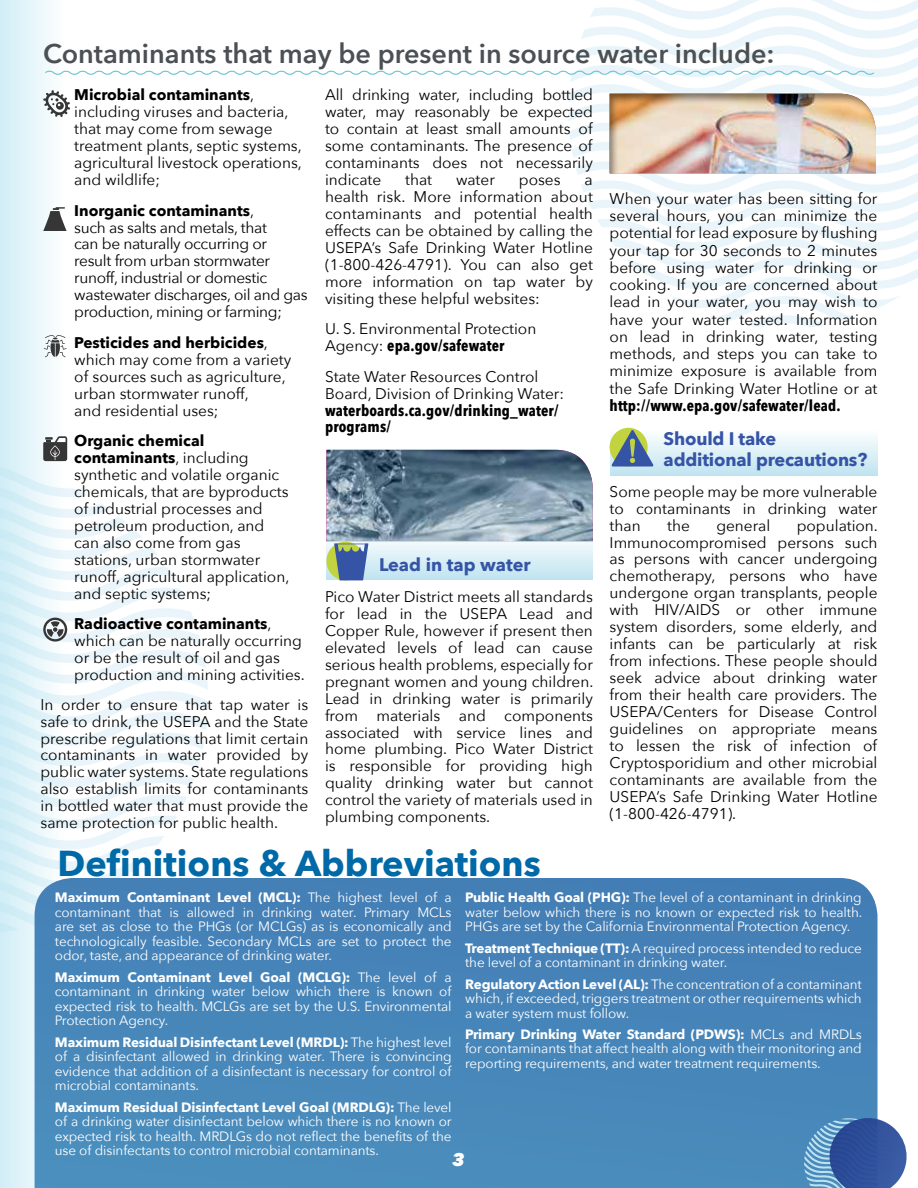
<style>
.page{position:relative;width:918px;height:1188px;background:#fff}
.page>*{position:absolute;margin:0;border:0;box-sizing:border-box;transform-origin:0 0}
.t1{font:700 36px "Avenir Next";color:#0069a7}
.t2{font:600 27px "Avenir Next";color:#4b5054}
.t3{font:700 18.15px/20.9px "Avenir Next";letter-spacing:-.01em;color:#3554a5}
.t4{font:italic 800 18px "Avenir Next";color:#fff}
.t5{font:15.45px/17px "Avenir Next";color:#000;text-align:justify}
.t6{font:15.45px/17px "Avenir Next";letter-spacing:-.02em;color:#000}
.t7{font:700 15.45px/17px "Avenir Next Condensed";letter-spacing:.01em;color:#000}
.t8{font:13.5px/14.5px "Avenir Next";letter-spacing:-.01em;color:#fff;text-align:justify}
.s1{font-weight:700}
.s2{font-family:"Avenir Next";font-weight:400}
</style>
<div class="page">
<div style="left:1px;top:0;width:77px;height:1188px;background:linear-gradient(to right,#d2eef6,#fff)"></div>
<div style="left:35px;top:878px;width:843px;height:310px;background:#4786b9"></div>
<div style="left:610px;top:429px;width:268px;height:47px;background:linear-gradient(to bottom,#fffeff,#bee3f0)"></div>
<div style="left:610px;top:428px;width:38px;height:39px;background:#c1d33f;border-radius:50%"></div>
<svg style="left:44px;top:335px;width:23px;height:22px"></svg>
<svg style="left:612px;top:430px;width:41px;height:37px"></svg>
<svg style="left:326px;top:450px;width:267px;height:130px;background:#8ba3b2"></svg>
<svg style="left:43px;top:0;width:875px;height:329px"></svg>
<svg style="left:0;top:436px;width:208px;height:498px"></svg>
<svg style="left:802px;top:1113px;width:105px;height:75px;background:#547bb3"></svg>
<h2 class="t2" style="left:43px;top:31px;width:733px">Contaminants that may be present in source water include:</h2>
<p class="t5" style="left:74px;top:86px;width:229px;text-align:left"><span class="s1">Microbial contaminants</span>, including viruses and bacteria, that may come from sewage treatment plants, septic systems, agricultural livestock operations, and wildlife;</p>
<p class="t6" style="left:74px;top:201px;width:235px"><span class="s1">Inorganic contaminants</span>,<br>such as salts and metals, that<br>can be naturally occurring or result from urban stormwater runoff, industrial or domestic wastewater discharges, oil and gas production, mining or farming;</p>
<p class="t5" style="left:74px;top:333px;width:219px;text-align:left"><span class="s1">Pesticides and herbicides</span>, which may come from a variety of sources such as agriculture, urban stormwater runoff,<br>and residential uses;</p>
<p class="t5" style="left:74px;top:431px;width:217px;text-align:left"><span class="s1">Organic chemical contaminants</span>, including synthetic and volatile organic chemicals, that are byproducts of industrial processes and petroleum production, and can also come from gas stations, urban stormwater runoff, agricultural application, and septic systems;</p>
<p class="t5" style="left:74px;top:614px;width:232px;text-align:left"><span class="s1">Radioactive contaminants</span>, which can be naturally occurring or be the result of oil and gas production and mining activities.</p>
<p class="t5" style="left:41px;top:696px;width:269px">In order to ensure that tap water is safe to drink, the USEPA and the State prescribe regulations that limit certain contaminants in water provided by public water systems. State regulations also establish limits for contaminants in bottled water that must provide the same protection for public health.</p>
<p class="t5" style="left:325px;top:86px;width:269px">All drinking water, including bottled water, may reasonably be expected to contain at least small amounts of some contaminants. The presence of contaminants does not necessarily indicate</p>
<p class="t5" style="left:405px;top:171px;width:28px">that</p>
<p class="t5" style="left:456px;top:171px;width:40px">water</p>
<p class="t5" style="left:519px;top:171px;width:43px">poses</p>
<p class="t5" style="left:325px;top:171px;width:269px;text-indent:260px">a health risk. More information about contaminants and potential health effects can be obtained by calling the USEPA’s Safe Drinking Water Hotline (1-800-426-4791). You can also get more information on tap water by visiting these helpful websites:</p>
<p class="t5" style="left:325px;top:320px;width:213px">U. S. Environmental Protection</p>
<p class="t7" style="left:325px;top:337px;width:181px"><span class="s2">Agency:</span> epa.gov/safewater</p>
<p class="t5" style="left:325px;top:367px;width:240px">State Water Resources Control<br>Board, Division of Drinking Water:</p>
<p class="t7" style="left:325px;top:402px;width:235px">waterboards.ca.gov/drinking_water/ programs/</p>
<p class="t3" style="left:379px;top:554px;width:153px">Lead in tap water</p>
<p class="t5" style="left:325px;top:587px;width:270px">Pico Water District meets all standards for lead in the USEPA Lead and Copper Rule, however if present then elevated levels of lead can cause serious health problems, especially for pregnant women and young children.<br>Lead in drinking water is primarily from materials and components associated with service lines and home plumbing. Pico Water District is responsible for providing high quality drinking water but cannot control the variety of materials used in plumbing components.</p>
<h1 class="t1" style="left:57px;top:832px;width:485px">Definitions &amp; Abbreviations</h1>
<p class="t5" style="left:610px;top:189px;width:269px">When your water has been sitting for several hours, you can minimize the potential for lead exposure by flushing your tap for 30 seconds to 2 minutes before using water for drinking or cooking. If you are concerned about lead in your water, you may wish to have your water tested. Information on lead in drinking water, testing methods, and steps you can take to minimize exposure is available from the Safe Drinking Water Hotline or at</p>
<p class="t7" style="left:610px;top:397px;width:232px">http://www.epa.gov/safewater/lead.</p>
<p class="t3" style="left:664px;top:428px;width:205px">Should I take additional precautions?</p>
<p class="t5" style="left:610px;top:482px;width:269px">Some people may be more vulnerable to contaminants in drinking water than</p>
<p class="t5" style="left:610px;top:516px;width:270px;text-indent:187px">population.<br>Immunocompromised persons such as persons with cancer undergoing chemotherapy, persons who have undergone organ transplants, people with HIV/AIDS or other immune system disorders, some elderly, and infants can be particularly at risk from infections. These people should seek advice about drinking water from their health care providers. The USEPA/Centers for Disease Control guidelines on appropriate means to lessen the risk of infection of Cryptosporidium and other microbial contaminants are available from the USEPA’s Safe Drinking Water Hotline (1-800-426-4791).</p>
<p class="t5" style="left:667px;top:516px;width:24px">the</p>
<p class="t5" style="left:716px;top:516px;width:55px">general</p>
<p class="t8" style="left:55px;top:890px;width:398px"><span class="s1">Maximum Contaminant Level (MCL):</span> The highest level of a contaminant that is allowed in drinking water. Primary MCLs are set as close to the PHGs (or MCLGs) as is economically and technologically feasible. Secondary MCLs are set to protect the odor, taste, and appearance of drinking water.</p>
<p class="t8" style="left:55px;top:969px;width:398px"><span class="s1">Maximum Contaminant Level Goal (MCLG):</span> The level of a contaminant in drinking water below which there is known of expected risk to health. MCLGs are set by the U.S. Environmental Protection Agency.</p>
<p class="t8" style="left:55px;top:1034px;width:398px"><span class="s1">Maximum Residual Disinfectant Level (MRDL):</span> The highest level of a disinfectant allowed in drinking water. There is convincing evidence that addition of a disinfectant is necessary for control of microbial contaminants.</p>
<p class="t8" style="left:55px;top:1099px;width:398px"><span class="s1">Maximum Residual Disinfectant Level Goal (MRDLG):</span> The level of a drinking water disinfectant below which there is no known or expected risk to health. MRDLGs do not reflect the benefits of the use of disinfectants to control microbial contaminants.</p>
<p class="t8" style="left:465px;top:890px;width:399px"><span class="s1">Public Health Goal (PHG):</span> The level of a contaminant in drinking water below which there is no known or expected risk to health.<br>PHGs are set by the California Environmental Protection Agency.</p>
<p class="t8" style="left:465px;top:940px;width:398px"><span class="s1">Treatment Technique (TT):</span> A required process intended to reduce the level of a contaminant in drinking water.</p>
<p class="t8" style="left:465px;top:976px;width:398px"><span class="s1">Regulatory Action Level (AL):</span> The concentration of a contaminant which, if exceeded, triggers treatment or other requirements which a water system must follow.</p>
<p class="t8" style="left:465px;top:1026px;width:398px"><span class="s1">Primary Drinking Water Standard (PDWS):</span> MCLs and MRDLs for contaminants that affect health along with their monitoring and reporting requirements, and water treatment requirements.</p>
<p class="t4" style="left:452px;top:1148px;width:14px">3</p>
</div>
